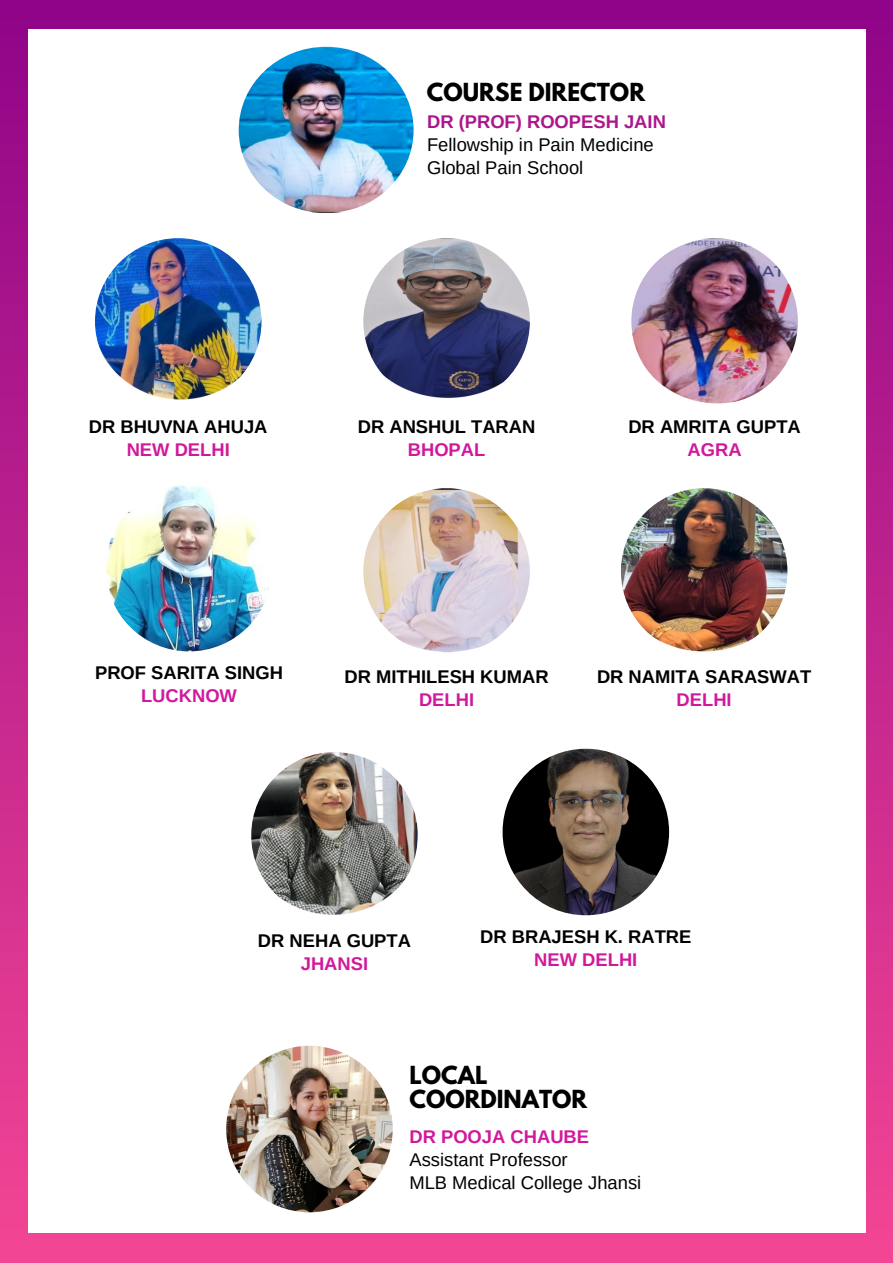
<style>
.page{position:relative;width:893px;height:1263px;background:#fff}
.page>*{position:absolute;margin:0;border:0;box-sizing:border-box;transform-origin:0 0}
.t1{font:700 22.05px/24.2px "League Spartan";color:#000}
.t2{font:700 18.38px/23.1px "Arimo";color:#000;text-align:center}
.t3{font:18.38px/23.1px "Arimo";color:#000}
.t4{font:700 18.38px "Arimo";color:#ab168b}
.t5{font:700 18.38px "Arimo";color:#d1189c}
.s1{color:#d1189c}
</style>
<div class="page">
<div style="left:0;top:0;width:893px;height:1263px;background:linear-gradient(to bottom,#8f0488,#f34694)"></div>
<div style="left:28px;top:29px;width:837px;height:1204px;background:#fff"></div>
<img style="left:239px;top:47px;width:174px;height:166px;border-radius:50%">
<img style="left:226px;top:1046px;width:167px;height:166px;border-radius:50%">
<img style="left:631px;top:238px;width:167px;height:167px;border-radius:50%">
<img style="left:363px;top:238px;width:167px;height:167px;border-radius:50%">
<img style="left:95px;top:238px;width:166px;height:167px;border-radius:50%">
<img style="left:363px;top:488px;width:167px;height:167px;border-radius:50%">
<img style="left:621px;top:488px;width:166px;height:167px;border-radius:50%">
<img style="left:251px;top:752px;width:167px;height:167px;border-radius:50%">
<img style="left:502px;top:749px;width:167px;height:166px;border-radius:50%">
<img style="left:106px;top:485px;width:166px;height:166px;border-radius:50%">
<h1 class="t1" style="left:427px;top:83px;width:220px">COURSE DIRECTOR</h1>
<p class="t4" style="left:427px;top:111px;width:240px">DR (PROF) ROOPESH JAIN</p>
<p class="t3" style="left:427px;top:133px;width:228px">Fellowship in Pain Medicine<br>Global Pain School</p>
<h2 class="t2" style="left:89px;top:415px;width:180px">DR BHUVNA AHUJA<br><span class="s1">NEW DELHI</span></h2>
<h2 class="t2" style="left:358px;top:415px;width:179px">DR ANSHUL TARAN<br><span class="s1">BHOPAL</span></h2>
<h2 class="t2" style="left:628px;top:415px;width:174px">DR AMRITA GUPTA<br><span class="s1">AGRA</span></h2>
<h1 class="t2" style="left:95px;top:661px;width:189px">PROF SARITA SINGH<br><span class="s1">LUCKNOW</span></h1>
<h2 class="t2" style="left:344px;top:665px;width:206px">DR MITHILESH KUMAR<br><span class="s1">DELHI</span></h2>
<h2 class="t2" style="left:597px;top:665px;width:216px">DR NAMITA SARASWAT<br><span class="s1">DELHI</span></h2>
<h2 class="t2" style="left:258px;top:929px;width:155px">DR NEHA GUPTA<br><span class="s1">JHANSI</span></h2>
<h2 class="t2" style="left:480px;top:925px;width:213px">DR BRAJESH K. RATRE<br><span class="s1">NEW DELHI</span></h2>
<h2 class="t1" style="left:409px;top:1065px;width:179px">LOCAL<br>COORDINATOR</h2>
<p class="t5" style="left:409px;top:1126px;width:181px">DR POOJA CHAUBE</p>
<p class="t3" style="left:409px;top:1148px;width:233px">Assistant Professor<br>MLB Medical College Jhansi</p>
</div>
